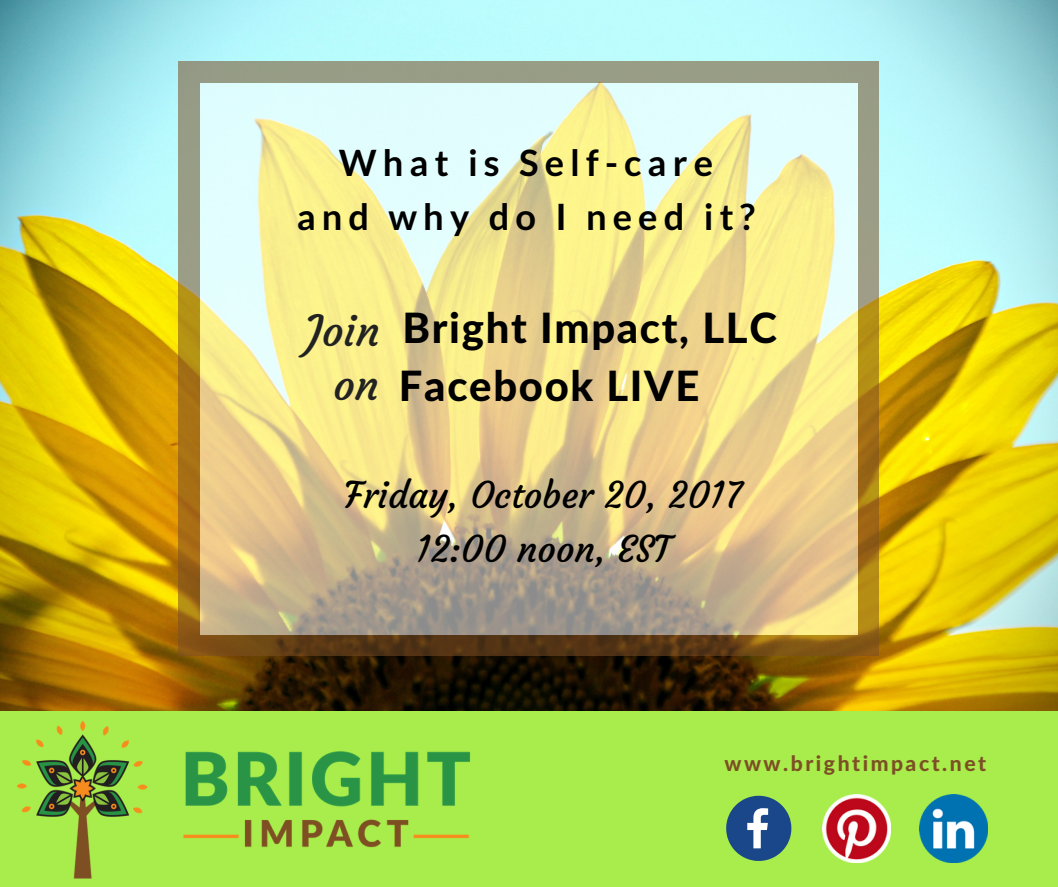
<style>
.page{position:relative;width:1058px;height:887px;background:#fff}
.page>*{position:absolute;margin:0;border:0;box-sizing:border-box;transform-origin:0 0}
.t1{font:42.3px/54px "Courgette";color:#222;text-align:right}
.t2{font:800 41.85px/57.3px "Lato";letter-spacing:.04em;color:#000}
.t3{font:36.3px/54px "Courgette";color:#000;text-align:center}
.t4{font:700 36.3px/54px "Lato";letter-spacing:.17em;color:#000;text-align:center}
.t5{font:800 21.15px "Lato";letter-spacing:.12em;color:#7c4f25}
</style>
<div class="page">
<div style="left:543px;top:710px;width:514px;height:176px;background:#a8ed4b"></div>
<img style="left:0;top:0;width:1057px;height:710px">
<img style="left:0;top:684px;width:109px;height:202px">
<img style="left:109px;top:582px;width:434px;height:304px">
<svg style="left:726px;top:795px;width:65px;height:65px;background:#4f7c87"></svg>
<img style="left:822px;top:794px;width:68px;height:68px">
<img style="left:919px;top:794px;width:68px;height:68px">
<svg style="left:199px;top:82px;width:659px;height:553px;background:#e3daa2"></svg>
<div style="left:858px;top:635px;width:20px;height:21px;background:#835615"></div>
<svg style="left:178px;top:82px;width:21px;height:553px;background:#a1833f"></svg>
<div style="left:178px;top:635px;width:21px;height:21px;background:#875415"></div>
<svg style="left:858px;top:82px;width:20px;height:554px;background:#a38842"></svg>
<svg style="left:199px;top:635px;width:660px;height:21px;background:#623e14"></svg>
<div style="left:858px;top:61px;width:20px;height:21px;background:#979b86"></div>
<div style="left:178px;top:61px;width:21px;height:21px;background:#939985"></div>
<div style="left:198px;top:61px;width:661px;height:21px;background:#989d86"></div>
<p class="t4" style="left:297px;top:135px;width:460px">What is Self-care<br>and why do I need it?</p>
<p class="t1" style="left:306px;top:304px;width:76px">Join on</p>
<p class="t2" style="left:399px;top:298px;width:379px">Bright Impact, LLC<br>Facebook LIVE</p>
<p class="t3" style="left:344px;top:468px;width:399px">Friday, October 20, 2017<br>12:00 noon, EST</p>
<p class="t5" style="left:724px;top:750px;width:263px">www.brightimpact.net</p>
</div>
